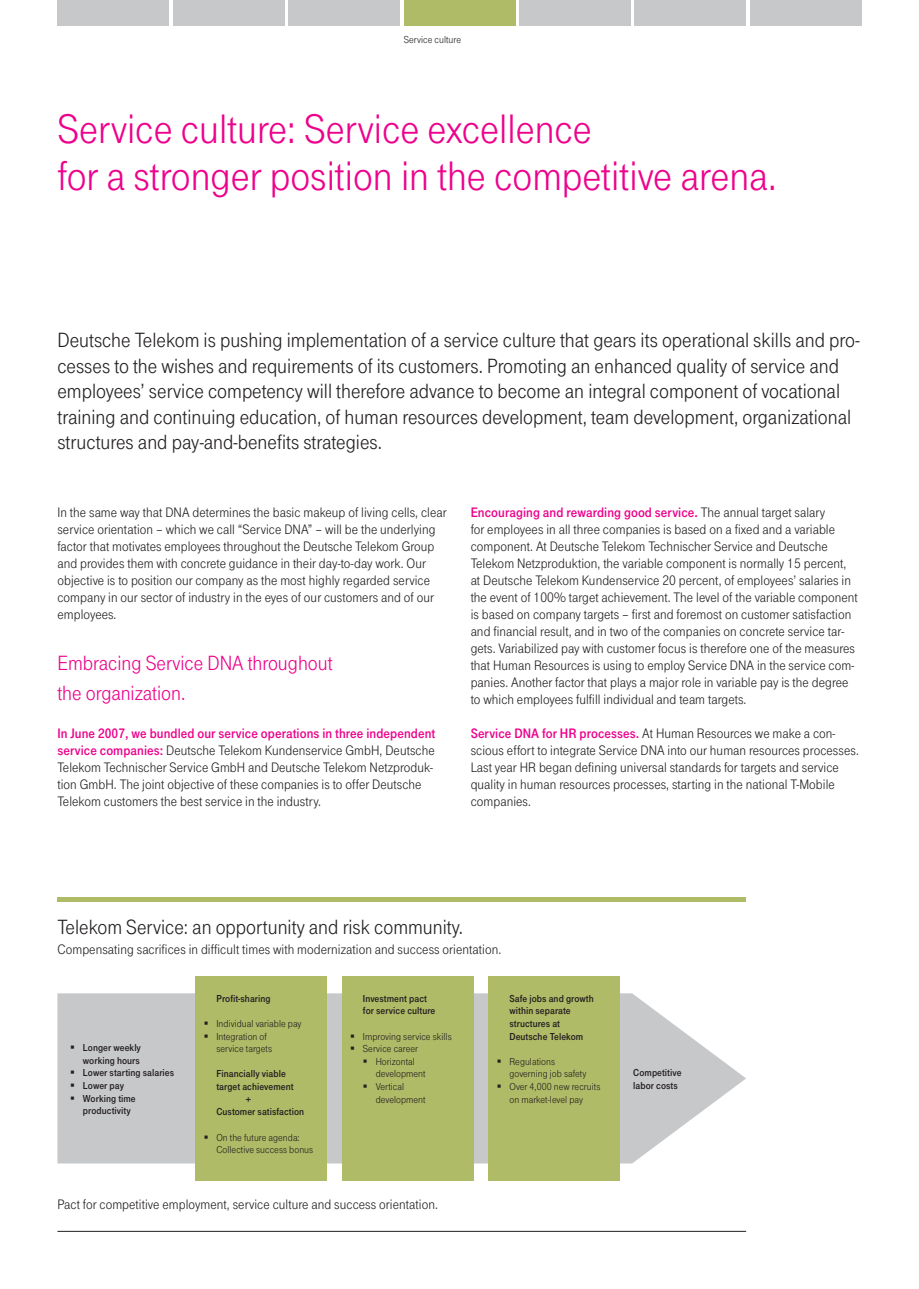
<style>
.page{position:relative;width:919px;height:1289px;background:#fff}
.page>*{position:absolute;margin:0;border:0;box-sizing:border-box;transform-origin:0 0}
.t1{font:42.75px/46.8px "Tele Grotesk Norm";color:#ed028c}
.t2{font:21.3px/25.5px "Tele Grotesk Norm";color:#231f20}
.t3{font:21.3px/30px "Tele Grotesk Norm";color:#ed028c}
.t4{font:14.25px/17px "Tele Grotesk Norm";letter-spacing:.005em;color:#231f20}
.t5{font:14.25px "Tele Grotesk Fett";letter-spacing:.005em;color:#ed028c}
.t6{font:10.5px/12.6px "Tele Grotesk Fett";letter-spacing:.005em;color:#231f20}
.t7{font:10.5px/12.6px "Tele Grotesk Norm";letter-spacing:.005em;color:#231f20}
.s1{font-family:"Tele Grotesk Fett";color:#ed028c}
.s2{font-family:"Tele Grotesk Norm";color:#231f20}
</style>
<div class="page">
<div style="left:404px;top:0;width:111px;height:26px;background:#b0bb67"></div>
<div style="left:57px;top:0;width:112px;height:26px;background:#c7c8ca"></div>
<div style="left:173px;top:0;width:111px;height:26px;background:#c7c8ca"></div>
<div style="left:288px;top:0;width:111px;height:26px;background:#c7c8ca"></div>
<div style="left:519px;top:0;width:111px;height:26px;background:#c7c8ca"></div>
<div style="left:634px;top:0;width:112px;height:26px;background:#c7c8ca"></div>
<div style="left:750px;top:0;width:111px;height:26px;background:#c7c8ca"></div>
<hr style="left:57px;top:1230px;width:689px;height:1px;background:#231f20">
<svg style="left:57px;top:993px;width:689px;height:170px;fill:#c7c8ca"></svg>
<div style="left:195px;top:976px;width:132px;height:204px;background:#b0bb67"></div>
<hr style="left:57px;top:897px;width:689px;height:4px;background:#b0bb67">
<div style="left:341px;top:976px;width:132px;height:204px;background:#b0bb67"></div>
<div style="left:488px;top:976px;width:132px;height:204px;background:#b0bb67"></div>
<p class="t7" style="left:404px;top:34px;width:59px">Service culture</p>
<h1 class="t1" style="left:57px;top:109px;width:720px">Service culture: Service excellence<br>for a stronger position in the competitive arena.</h1>
<p class="t2" style="left:57px;top:329px;width:803px">Deutsche Telekom is pushing implementation of a service culture that gears its operational skills and pro&shy;cesses to the wishes and requirements of its customers. Promoting an enhanced quality of service and employees’ service competency will therefore advance to become an integral component of vocational training and continuing education, of human resources development, team development, organizational structures and pay-and-benefits strategies.</p>
<p class="t4" style="left:57px;top:504px;width:390px">In the same way that DNA determines the basic makeup of living cells, clear service orientation – which we call “Service DNA” – will be the underlying factor that motivates employees throughout the Deutsche Telekom Group and provides them with concrete guidance in their day-to-day work. Our objective is to position our company as the most highly regarded service company in our sector of industry in the eyes of our customers and of our employees.</p>
<h2 class="t3" style="left:57px;top:649px;width:277px">Embracing Service DNA throughout the organization.</h2>
<p class="t5" style="left:57px;top:728px;width:379px">In June 2007, we bundled our service operations in three independent</p>
<p class="t4" style="left:57px;top:743px;width:379px"><span class="s1">service companies:</span> Deutsche Telekom Kundenservice GmbH, Deutsche Telekom Technischer Service GmbH and Deutsche Telekom Netzproduk&shy;tion GmbH. The joint objective of these companies is to offer Deutsche Telekom customers the best service in the industry.</p>
<p class="t5" style="left:470px;top:507px;width:356px">Encouraging and rewarding good service. <span class="s2">The annual target salary</span></p>
<p class="t4" style="left:470px;top:521px;width:388px">for employees in all three companies is based on a fixed and a variable component. At Deutsche Telekom Technischer Service and Deutsche Telekom Netzproduktion, the variable component is normally 15 percent, at Deutsche Telekom Kundenservice 20 percent, of employees’ salaries in the event of 100% target achievement. The level of the variable component is based on company targets – first and foremost on customer satisfaction and financial result, and in two of the companies on concrete service tar&shy;gets. Variabilized pay with customer focus is therefore one of the measures that Human Resources is using to employ Service DNA in the service com&shy;panies. Another factor that plays a major role in variable pay is the degree to which employees fulfill individual and team targets.</p>
<p class="t4" style="left:470px;top:726px;width:389px"><span class="s1">Service DNA for HR processes.</span> At Human Resources we make a con&shy;scious effort to integrate Service DNA into our human resources processes.<br>Last year HR began defining universal standards for targets and service quality in human resources processes, starting in the national T-Mobile companies.</p>
<h2 class="t2" style="left:57px;top:915px;width:407px">Telekom Service: an opportunity and risk community.</h2>
<p class="t4" style="left:57px;top:941px;width:445px">Compensating sacrifices in difficult times with modernization and success orientation.</p>
<p class="t6" style="left:83px;top:1042px;width:93px">Longer weekly working hours<br>Lower starting salaries<br>Lower pay<br>Working time productivity</p>
<p class="t6" style="left:216px;top:992px;width:56px">Profit-sharing</p>
<p class="t7" style="left:216px;top:1018px;width:86px">Individual variable pay<br>Integration of<br>service targets</p>
<p class="t6" style="left:216px;top:1068px;width:71px">Financially viable</p>
<p class="t6" style="left:216px;top:1081px;width:79px">target achievement</p>
<p class="t6" style="left:246px;top:1093px;width:7px">+</p>
<p class="t6" style="left:216px;top:1106px;width:89px">Customer satisfaction</p>
<p class="t7" style="left:216px;top:1131px;width:98px">On the future agenda:<br>Collective success bonus</p>
<p class="t6" style="left:363px;top:992px;width:74px">Investment pact for service culture</p>
<p class="t7" style="left:363px;top:1030px;width:90px">Improving service skills</p>
<p class="t7" style="left:363px;top:1043px;width:57px">Service career</p>
<p class="t7" style="left:376px;top:1055px;width:41px">Horizontal</p>
<p class="t7" style="left:376px;top:1068px;width:51px">development</p>
<p class="t7" style="left:376px;top:1080px;width:30px">Vertical</p>
<p class="t7" style="left:376px;top:1093px;width:51px">development</p>
<p class="t6" style="left:509px;top:992px;width:86px">Safe jobs and growth within separate structures at<br>Deutsche Telekom</p>
<p class="t7" style="left:509px;top:1055px;width:92px">Regulations<br>governing job safety<br>Over 4,000 new recruits on market-level pay</p>
<p class="t4" style="left:57px;top:1196px;width:382px">Pact for competitive employment, service culture and success orientation.</p>
<p class="t6" style="left:633px;top:1067px;width:50px">Competitive labor costs</p>
</div>
